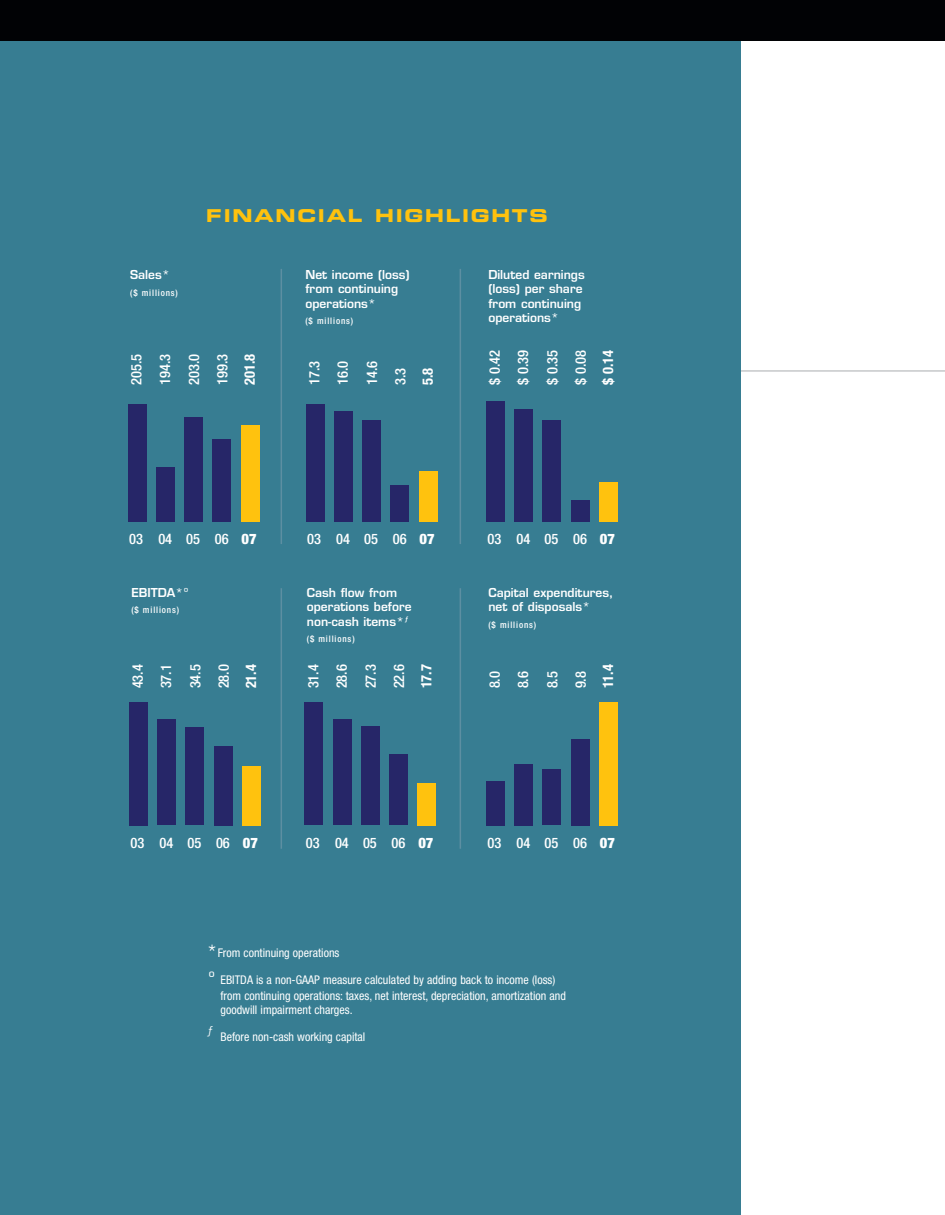
<style>
.page{position:relative;width:945px;height:1215px;background:#fff}
.page>*{position:absolute;margin:0;border:0;box-sizing:border-box;transform-origin:0 0}
.t1{font:17.7px "Eurostile Bold Extended Two";letter-spacing:.1em;color:#ffc20e}
.t2{font:500 condensed 14.55px/28.7px "Helvetica Neue";color:#fff;text-align:justify}
.t3{font:700 condensed 14.55px "Helvetica Neue";color:#fff}
.t4{font:condensed 12px/16px "Helvetica Neue";color:#fff}
.t5{font:600 12px/14.4px "Eurostile";color:#fff}
.t6{font:10.5px "Eurostile";color:#fff}
.t7{font:500 condensed 9px "Helvetica Neue";letter-spacing:.095em;color:#fff}
.s1{font-weight:400}
.s2{font-weight:900}
.s3{font-family:"Eurostile";font-stretch:normal;font-size:16.5px}
</style>
<div class="page">
<hr style="left:709px;top:370px;width:236px;height:2px;background:#c6c8ca">
<div style="left:0;top:33px;width:741px;height:1182px;background:#377d92"></div>
<div style="left:128px;top:404px;width:18px;height:118px;background:#262668"></div>
<div style="left:156px;top:468px;width:19px;height:54px;background:#262668"></div>
<div style="left:241px;top:425px;width:18px;height:97px;background:#ffc20e"></div>
<div style="left:334px;top:412px;width:19px;height:110px;background:#262668"></div>
<div style="left:362px;top:421px;width:19px;height:101px;background:#262668"></div>
<div style="left:391px;top:486px;width:18px;height:36px;background:#262668"></div>
<div style="left:419px;top:472px;width:18px;height:50px;background:#ffc20e"></div>
<div style="left:486px;top:401px;width:19px;height:121px;background:#262668"></div>
<div style="left:514px;top:409px;width:19px;height:113px;background:#262668"></div>
<div style="left:543px;top:421px;width:18px;height:101px;background:#262668"></div>
<div style="left:571px;top:500px;width:18px;height:22px;background:#262668"></div>
<div style="left:599px;top:482px;width:19px;height:40px;background:#ffc20e"></div>
<div style="left:129px;top:702px;width:19px;height:123px;background:#262668"></div>
<div style="left:157px;top:720px;width:19px;height:105px;background:#262668"></div>
<div style="left:186px;top:727px;width:18px;height:98px;background:#262668"></div>
<div style="left:214px;top:746px;width:18px;height:79px;background:#262668"></div>
<div style="left:242px;top:766px;width:19px;height:59px;background:#ffc20e"></div>
<div style="left:418px;top:783px;width:18px;height:42px;background:#ffc20e"></div>
<div style="left:599px;top:702px;width:19px;height:123px;background:#ffc20e"></div>
<hr style="left:281px;top:269px;width:1px;height:275px;background:#5d8fa2">
<hr style="left:460px;top:269px;width:1px;height:275px;background:#5d8fa2">
<hr style="left:281px;top:588px;width:1px;height:261px;background:#5d8fa2">
<hr style="left:460px;top:588px;width:1px;height:261px;background:#5d8fa2">
<div style="left:0;top:0;width:945px;height:40px;background:#010205"></div>
<div style="left:184px;top:418px;width:19px;height:104px;background:#262668"></div>
<div style="left:213px;top:439px;width:18px;height:83px;background:#262668"></div>
<div style="left:306px;top:404px;width:18px;height:118px;background:#262668"></div>
<div style="left:305px;top:702px;width:18px;height:123px;background:#262668"></div>
<div style="left:333px;top:720px;width:18px;height:105px;background:#262668"></div>
<div style="left:361px;top:727px;width:19px;height:98px;background:#262668"></div>
<div style="left:389px;top:755px;width:19px;height:70px;background:#262668"></div>
<div style="left:486px;top:781px;width:19px;height:44px;background:#262668"></div>
<div style="left:514px;top:764px;width:19px;height:61px;background:#262668"></div>
<div style="left:543px;top:770px;width:18px;height:55px;background:#262668"></div>
<div style="left:571px;top:739px;width:18px;height:86px;background:#262668"></div>
<p class="t5" style="left:130px;top:269px;width:41px">Sales<span class="s1">*</span></p>
<p class="t7" style="left:130px;top:289px;width:49px">($ millions)</p>
<h1 class="t1" style="left:206px;top:209px;width:343px">FINANCIAL HIGHLIGHTS</h1>
<p class="t5" style="left:305px;top:269px;width:106px">Net income (loss) from continuing operations<span class="s1">*</span></p>
<p class="t7" style="left:305px;top:318px;width:49px">($ millions)</p>
<p class="t5" style="left:488px;top:269px;width:98px">Diluted earnings (loss) per share from continuing operations<span class="s1">*</span></p>
<p class="t2" style="left:123px;top:385px;width:33px;rotate:-90deg">205.5<br>194.3<br>203.0<br>199.3</p>
<p class="t3" style="left:245px;top:385px;width:33px;rotate:-90deg">201.8</p>
<p class="t2" style="left:301px;top:385px;width:26px;rotate:-90deg">17.3<br>16.0<br>14.6<br>3.3</p>
<p class="t3" style="left:422px;top:385px;width:19px;rotate:-90deg">5.8</p>
<p class="t2" style="left:482px;top:385px;width:37px;rotate:-90deg">$ 0.42 $ 0.39 $ 0.35 $ 0.08</p>
<p class="t3" style="left:603px;top:385px;width:37px;rotate:-90deg">$ 0.14</p>
<p class="t2" style="left:129px;top:526px;width:129px">03 04 05 06 <span class="s2">07</span></p>
<p class="t2" style="left:307px;top:526px;width:129px">03 04 05 06 <span class="s2">07</span></p>
<p class="t2" style="left:488px;top:526px;width:129px">03 04 05 06 <span class="s2">07</span></p>
<p class="t5" style="left:131px;top:586px;width:59px">EBITDA<span class="s1">*º</span></p>
<p class="t7" style="left:131px;top:607px;width:49px">($ millions)</p>
<p class="t5" style="left:307px;top:586px;width:106px">Cash flow from operations before non-cash items<span class="s1">*</span><sup>ƒ</sup></p>
<p class="t7" style="left:307px;top:636px;width:49px">($ millions)</p>
<p class="t5" style="left:488px;top:586px;width:126px">Capital expenditures, net of disposals<span class="s1">*</span></p>
<p class="t7" style="left:488px;top:621px;width:49px">($ millions)</p>
<p class="t2" style="left:125px;top:688px;width:26px;rotate:-90deg">43.4<br>37.1<br>34.5<br>28.0</p>
<p class="t3" style="left:246px;top:688px;width:26px;rotate:-90deg">21.4</p>
<p class="t2" style="left:300px;top:688px;width:26px;rotate:-90deg">31.4<br>28.6<br>27.3<br>22.6</p>
<p class="t3" style="left:421px;top:688px;width:26px;rotate:-90deg">17.7</p>
<p class="t2" style="left:482px;top:688px;width:19px;rotate:-90deg">8.0<br>8.6<br>8.5<br>9.8</p>
<p class="t3" style="left:603px;top:688px;width:26px;rotate:-90deg">11.4</p>
<p class="t2" style="left:130px;top:830px;width:129px">03 04 05 06 <span class="s2">07</span></p>
<p class="t2" style="left:306px;top:830px;width:129px">03 04 05 06 <span class="s2">07</span></p>
<p class="t2" style="left:488px;top:830px;width:129px">03 04 05 06 <span class="s2">07</span></p>
<p class="t4" style="left:206px;top:946px;width:135px"><span class="s3">*</span>From continuing operations</p>
<p class="t4" style="left:221px;top:973px;width:347px;text-indent:-12px"><span class="s3">º</span> EBITDA is a non-GAAP measure calculated by adding back to income (loss) from continuing operations: taxes, net interest, depreciation, amortization and</p>
<p class="t4" style="left:221px;top:1003px;width:134px">goodwill impairment charges.</p>
<p class="t6" style="left:206px;top:1026px;width:9px">ƒ</p>
<p class="t4" style="left:221px;top:1030px;width:146px">Before non-cash working capital</p>
</div>
